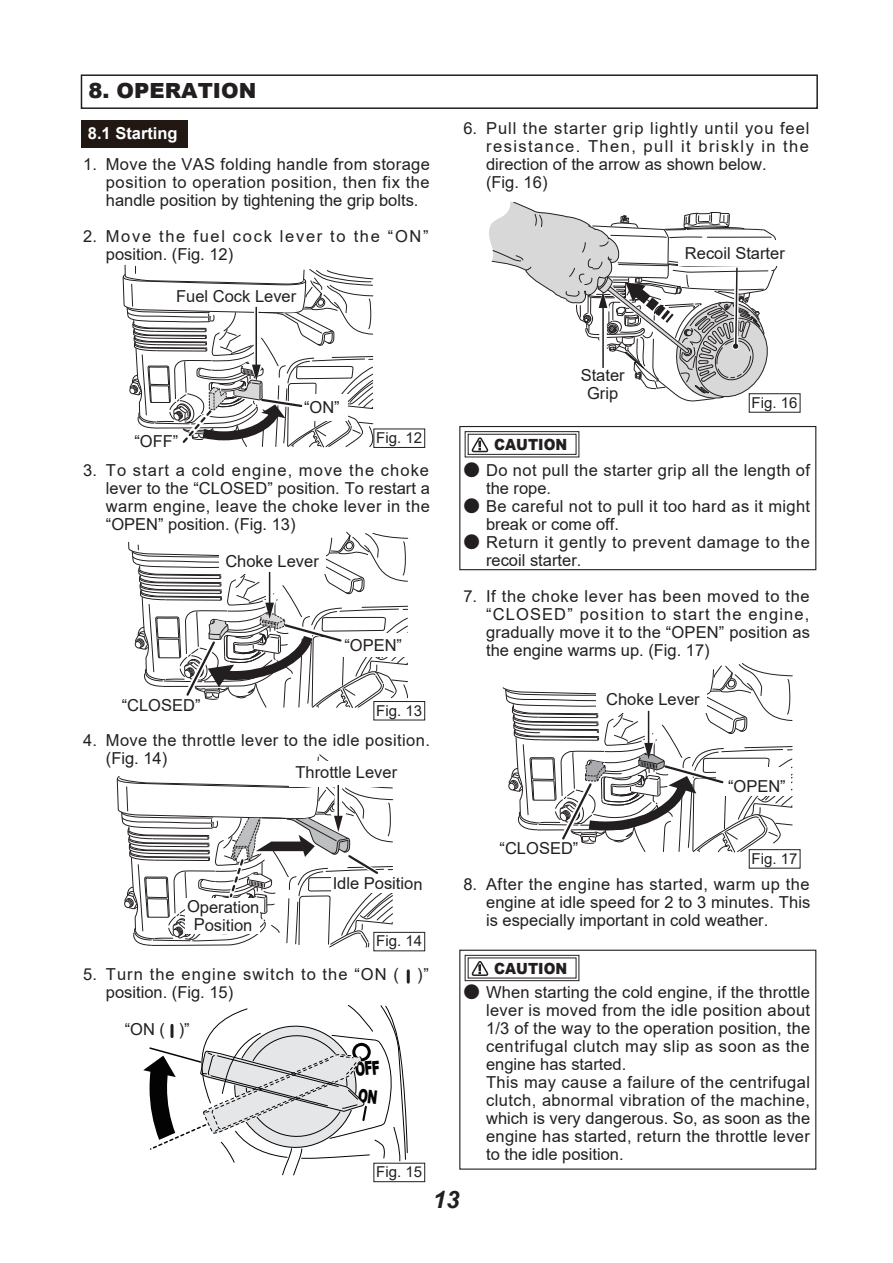
<style>
.page{position:relative;width:893px;height:1263px;background:#fff}
.page>*{position:absolute;margin:0;border:0;box-sizing:border-box;transform-origin:0 0}
.t1{font:italic 700 24px "Arial";color:#231f20}
.t2{font:900 20.85px "Arial";color:#231f20}
.t3{font:16.5px/18px "Arial";letter-spacing:.01em;color:#231f20;text-align:justify}
.t4{font:16.5px/18px "Arial";letter-spacing:.06em;color:#231f20}
.t5{font:16.5px/18px "Arial";letter-spacing:.04em;color:#231f20}
.t6{font:16.5px/18px "Arial";letter-spacing:.065em;color:#231f20}
.t7{font:16.5px/18px "Arial";letter-spacing:.1em;color:#231f20}
.t8{font:16.5px/18px "Arial";letter-spacing:-.01em;color:#231f20;text-align:center}
.t9{font:700 16.5px "Arial";color:#fff}
.t10{font:900 15.45px "Arial";color:#231f20;scale:.92 1}
.t11{font:15px "Arial";color:#231f20}
.s1{font-family:"Koz Go Pr 6 N Regular 90 msp RKSJ H"}
</style>
<div class="page">
<div style="left:81px;top:74px;width:737px;height:35px;border:2px solid #231f20"></div>
<div style="left:81px;top:120px;width:107px;height:28px;background:#211814"></div>
<div style="left:373px;top:932px;width:52px;height:19px;border:1px solid #231f20"></div>
<div style="left:373px;top:1163px;width:52px;height:19px;border:1px solid #231f20"></div>
<div style="left:373px;top:701px;width:52px;height:19px;border:1px solid #231f20"></div>
<div style="left:373px;top:429px;width:52px;height:19px;border:1px solid #231f20"></div>
<svg style="left:407px;top:971px;width:3px;height:11px"></svg>
<svg style="left:489px;top:201px;width:289px;height:201px"></svg>
<div style="left:749px;top:394px;width:51px;height:18px;background:#fff"></div>
<div style="left:749px;top:393px;width:51px;height:20px;border:1px solid #231f20"></div>
<svg style="left:459px;top:426px;width:358px;height:744px"></svg>
<svg style="left:122px;top:264px;width:252px;height:184px"></svg>
<svg style="left:128px;top:532px;width:280px;height:176px"></svg>
<svg style="left:580px;top:663px;width:213px;height:190px"></svg>
<svg style="left:116px;top:754px;width:277px;height:194px"></svg>
<svg style="left:464px;top:458px;width:116px;height:523px"></svg>
<svg style="left:464px;top:431px;width:116px;height:27px"></svg>
<svg style="left:472px;top:959px;width:18px;height:18px"></svg>
<svg style="left:143px;top:1005px;width:265px;height:170px"></svg>
<p class="t2" style="left:88px;top:75px;width:169px">8. OPERATION</p>
<p class="t9" style="left:88px;top:124px;width:91px">8.1 Starting</p>
<p class="t3" style="left:106px;top:155px;width:325px">Move the VAS folding handle from storage position to operation position, then fix the handle position by tightening the grip bolts.</p>
<p class="t7" style="left:106px;top:227px;width:324px">Move the fuel cock lever to the “ON” position. (Fig. 12)</p>
<p class="t3" style="left:83px;top:155px;width:15px">1.</p>
<p class="t3" style="left:83px;top:227px;width:15px">2.</p>
<p class="t3" style="left:176px;top:287px;width:122px">Fuel Cock Lever</p>
<p class="t3" style="left:83px;top:461px;width:15px">3.</p>
<p class="t3" style="left:134px;top:433px;width:45px">“OFF”</p>
<p class="t3" style="left:304px;top:398px;width:37px">“ON”</p>
<p class="t11" style="left:376px;top:429px;width:47px">Fig. 12</p>
<p class="t3" style="left:106px;top:461px;width:326px">To start a cold engine, move the choke lever to the “CLOSED” position. To restart a warm engine, leave the choke lever in the “OPEN” position. (Fig. 13)</p>
<p class="t3" style="left:225px;top:552px;width:95px">Choke Lever</p>
<p class="t3" style="left:344px;top:636px;width:59px">“OPEN”</p>
<p class="t3" style="left:83px;top:731px;width:15px">4.</p>
<p class="t3" style="left:122px;top:697px;width:80px">“CLOSED”</p>
<p class="t11" style="left:376px;top:702px;width:47px">Fig. 13</p>
<p class="t3" style="left:106px;top:731px;width:326px">Move the throttle lever to the idle position. (Fig. 14)</p>
<p class="t3" style="left:295px;top:764px;width:103px">Throttle Lever</p>
<p class="t3" style="left:83px;top:965px;width:15px">5.</p>
<p class="t8" style="left:187px;top:898px;width:74px">Operation<br>Position</p>
<p class="t8" style="left:333px;top:875px;width:91px">Idle Position</p>
<p class="t11" style="left:376px;top:933px;width:47px">Fig. 14</p>
<p class="t6" style="left:106px;top:965px;width:325px">Turn the engine switch to the “ON ( )” position. (Fig. 15)</p>
<p class="t3" style="left:125px;top:1021px;width:67px">“ON ( )”</p>
<p class="t11" style="left:376px;top:1164px;width:47px">Fig. 15</p>
<p class="t3" style="left:463px;top:119px;width:15px">6.</p>
<p class="t4" style="left:486px;top:119px;width:325px">Pull the starter grip lightly until you feel resistance. Then, pull it briskly in the direction of the arrow as shown below.<br>(Fig. 16)</p>
<p class="t3" style="left:685px;top:244px;width:101px">Recoil Starter</p>
<p class="t10" style="left:494px;top:433px;width:81px">CAUTION</p>
<p class="t3" style="left:581px;top:366px;width:46px;text-align:center">Stater<br>Grip</p>
<p class="t11" style="left:751px;top:394px;width:47px">Fig. 16</p>
<p class="t3" style="left:486px;top:461px;width:325px;text-indent:-23px"><span class="s1">●</span> Do not pull the starter grip all the length of the rope.</p>
<p class="t3" style="left:486px;top:497px;width:326px;text-indent:-23px"><span class="s1">●</span> Be careful not to pull it too hard as it might break or come off.</p>
<p class="t5" style="left:486px;top:533px;width:325px;text-indent:-23px"><span class="s1">●</span> Return it gently to prevent damage to the recoil starter.</p>
<p class="t3" style="left:486px;top:587px;width:325px">If the choke lever has been moved to the “CLOSED” position to start the engine, gradually move it to the “OPEN” position as the engine warms up. (Fig. 17)</p>
<p class="t3" style="left:463px;top:587px;width:15px">7.</p>
<p class="t3" style="left:606px;top:690px;width:95px">Choke Lever</p>
<p class="t3" style="left:728px;top:778px;width:59px">“OPEN”</p>
<p class="t3" style="left:463px;top:875px;width:15px">8.</p>
<p class="t3" style="left:500px;top:840px;width:80px">“CLOSED”</p>
<p class="t11" style="left:751px;top:850px;width:47px">Fig. 17</p>
<p class="t3" style="left:486px;top:875px;width:326px">After the engine has started, warm up the engine at idle speed for 2 to 3 minutes. This is especially important in cold weather.</p>
<p class="t10" style="left:494px;top:957px;width:81px">CAUTION</p>
<p class="t3" style="left:486px;top:983px;width:326px;text-align:left;text-indent:-23px"><span class="s1">●</span> When starting the cold engine, if the throttle lever is moved from the idle position about 1/3 of the way to the operation position, the centrifugal clutch may slip as soon as the engine has started.<br>This may cause a failure of the centrifugal clutch, abnormal vibration of the machine, which is very dangerous. So, as soon as the engine has started, return the throttle lever to the idle position.</p>
<h1 class="t1" style="left:433px;top:1187px;width:28px">13</h1>
</div>
